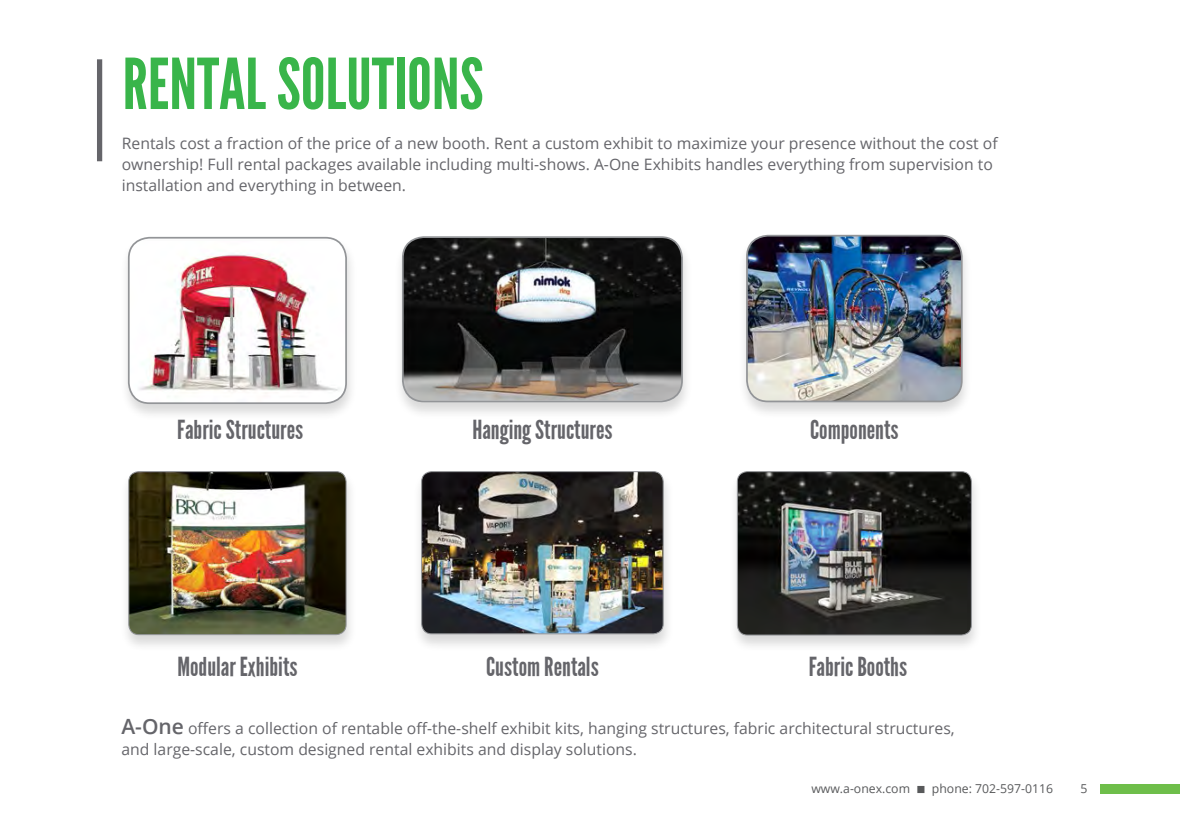
<style>
.page{position:relative;width:1197px;height:819px;background:#fff}
.page>*{position:absolute;margin:0;border:0;box-sizing:border-box;transform-origin:0 0}
.Header_Style_45pt{font:70px "League Gothic";color:#39b54a}
.Parahraph_Header{font:26.25px "League Gothic";color:#65656a}
.Header_Bottom_Text{font:15.75px/21px "Open Sans";color:#65656a}
.t1{font:12.25px "Open Sans";color:#58595b}
.s1{font-weight:600;font-size:21px}
</style>
<div class="page">
<div style="left:97px;top:59px;width:5px;height:102px;background:#65656a"></div>
<div style="left:393px;top:234px;width:300px;height:186px;background:#000;opacity:.15"></div>
<img style="left:403px;top:237px;width:279px;height:163px">
<div style="left:402px;top:236px;width:281px;height:166px;border:2px solid #939598;border-radius:21px"></div>
<div style="left:738px;top:233px;width:235px;height:186px;background:#000;opacity:.15"></div>
<img style="left:747px;top:236px;width:215px;height:165px">
<div style="left:746px;top:235px;width:217px;height:167px;border:2px solid #939598;border-radius:21px"></div>
<div style="left:413px;top:469px;width:261px;height:182px;background:#000;opacity:.15"></div>
<img style="left:422px;top:472px;width:241px;height:162px">
<div style="left:421px;top:471px;width:243px;height:163px;border:1px solid #939598;border-radius:10px"></div>
<div style="left:728px;top:469px;width:254px;height:184px;background:#000;opacity:.15"></div>
<img style="left:737px;top:472px;width:234px;height:163px">
<div style="left:737px;top:471px;width:235px;height:164px;border:1px solid #939598;border-radius:10px"></div>
<div style="left:120px;top:469px;width:237px;height:183px;background:#000;opacity:.15"></div>
<img style="left:129px;top:472px;width:217px;height:163px">
<div style="left:128px;top:471px;width:219px;height:164px;border:1px solid #939598;border-radius:10px"></div>
<div style="left:119px;top:235px;width:239px;height:187px;background:#000;opacity:.15"></div>
<img style="left:129px;top:241px;width:217px;height:162px">
<div style="left:128px;top:237px;width:219px;height:167px;border:2px solid #939598;border-radius:21px"></div>
<div style="left:1101px;top:784px;width:79px;height:9px;background:#6ebe4a"></div>
<p class="Header_Style_45pt" style="left:123px;top:44px;width:362px">RENTAL SOLUTIONS</p>
<p class="Header_Bottom_Text" style="left:122px;top:132px;width:877px">Rentals cost a fraction of the price of a new booth. Rent a custom exhibit to maximize your presence without the cost of ownership! Full rental packages available including multi-shows. A-One Exhibits handles everything from supervision to installation and everything in between.</p>
<p class="Parahraph_Header" style="left:177px;top:415px;width:127px">Fabric Structures</p>
<p class="Parahraph_Header" style="left:177px;top:652px;width:122px">Modular Exhibits</p>
<p class="Parahraph_Header" style="left:472px;top:415px;width:142px">Hanging Structures</p>
<p class="Parahraph_Header" style="left:486px;top:652px;width:114px">Custom Rentals</p>
<p class="Parahraph_Header" style="left:810px;top:415px;width:90px">Components</p>
<p class="Parahraph_Header" style="left:809px;top:652px;width:100px">Fabric Booths</p>
<p class="Header_Bottom_Text" style="left:121px;top:717px;width:835px"><span class="s1">A-One</span> offers a collection of rentable off-the-shelf exhibit kits, hanging structures, fabric architectural structures,</p>
<p class="Header_Bottom_Text" style="left:121px;top:738px;width:517px">and large-scale, custom designed rental exhibits and display solutions.</p>
<p class="t1" style="left:811px;top:780px;width:243px">www.a-onex.com ■ phone: 702-597-0116</p>
<p class="t1" style="left:1081px;top:780px;width:9px">5</p>
</div>
